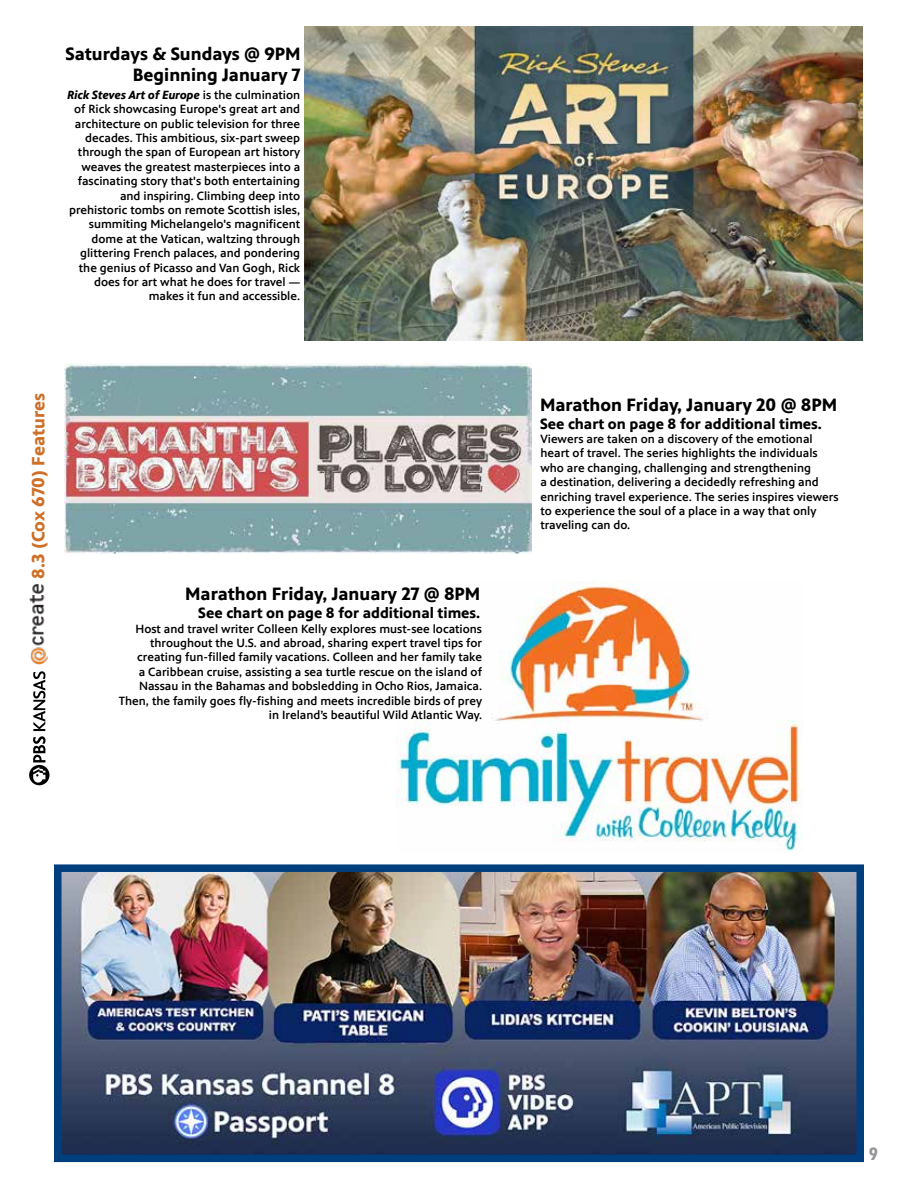
<style>
.page{position:relative;width:918px;height:1188px;background:#fff}
.page>*{position:absolute;margin:0;border:0;box-sizing:border-box;transform-origin:0 0}
.t1{font:700 18px/21.6px "PBS Sans";color:#000;text-align:right}
.t2{font:700 18px "PBS Sans";color:#ce6f28}
.t3{font:700 18px "PBS Sans Condensed";color:#939598}
.t4{font:700 15px "PBS Sans";color:#000}
.t5{font:500 12px/14.4px "PBS Sans";color:#000;text-align:right}
.s1{font-weight:700;font-style:italic}
</style>
<div class="page">
<img style="left:29px;top:584px;width:19px;height:81px">
<div style="left:29px;top:765px;width:20px;height:20px;background:#000;border-radius:50%"></div>
<svg style="left:33px;top:671px;width:13px;height:112px"></svg>
<img style="left:305px;top:27px;width:557px;height:314px">
<img style="left:65px;top:363px;width:466px;height:191px">
<img style="left:397px;top:582px;width:406px;height:270px">
<img style="left:63px;top:873px;width:792px;height:280px">
<div style="left:54px;top:864px;width:810px;height:298px;border:8px solid #003e7e"></div>
<h1 class="t1" style="left:65px;top:43px;width:237px">Saturdays &amp; Sundays @ 9PM<br>Beginning January 7</h1>
<p class="t5" style="left:68px;top:88px;width:234px"><span class="s1">Rick Steves Art of Europe</span> is the culmination of Rick showcasing Europe's great art and architecture on public television for three decades. This ambitious, six-part sweep through the span of European art history weaves the greatest masterpieces into a fascinating story that's both entertaining and inspiring. Climbing deep into prehistoric tombs on remote Scottish isles, summiting Michelangelo's magnificent dome at the Vatican, waltzing through glittering French palaces, and pondering the genius of Picasso and Van Gogh, Rick does for art what he does for travel — makes it fun and accessible.</p>
<h1 class="t2" style="left:28px;top:579px;width:187px;rotate:-90deg">8.3 (Cox 670) Features</h1>
<h1 class="t1" style="left:185px;top:584px;width:297px">Marathon Friday, January 27 @ 8PM</h1>
<p class="t4" style="left:198px;top:605px;width:284px">See chart on page 8 for additional times.</p>
<p class="t5" style="left:119px;top:621px;width:365px">Host and travel writer Colleen Kelly explores must-see locations throughout the U.S. and abroad, sharing expert travel tips for creating fun-filled family vacations. Colleen and her family take<br>a Caribbean cruise, assisting a sea turtle rescue on the island of Nassau in the Bahamas and bobsledding in Ocho Rios, Jamaica.<br>Then, the family goes fly-fishing and meets incredible birds of prey in Ireland’s beautiful Wild Atlantic Way.</p>
<h1 class="t1" style="left:540px;top:394px;width:299px">Marathon Friday, January 20 @ 8PM</h1>
<p class="t4" style="left:540px;top:415px;width:284px">See chart on page 8 for additional times.</p>
<p class="t5" style="left:540px;top:432px;width:300px;text-align:left">Viewers are taken on a discovery of the emotional heart of travel. The series highlights the individuals who are changing, challenging and strengthening<br>a destination, delivering a decidedly refreshing and enriching travel experience. The series inspires viewers to experience the soul of a place in a way that only traveling can do.</p>
<h1 class="t3" style="left:869px;top:1143px;width:10px">9</h1>
</div>
